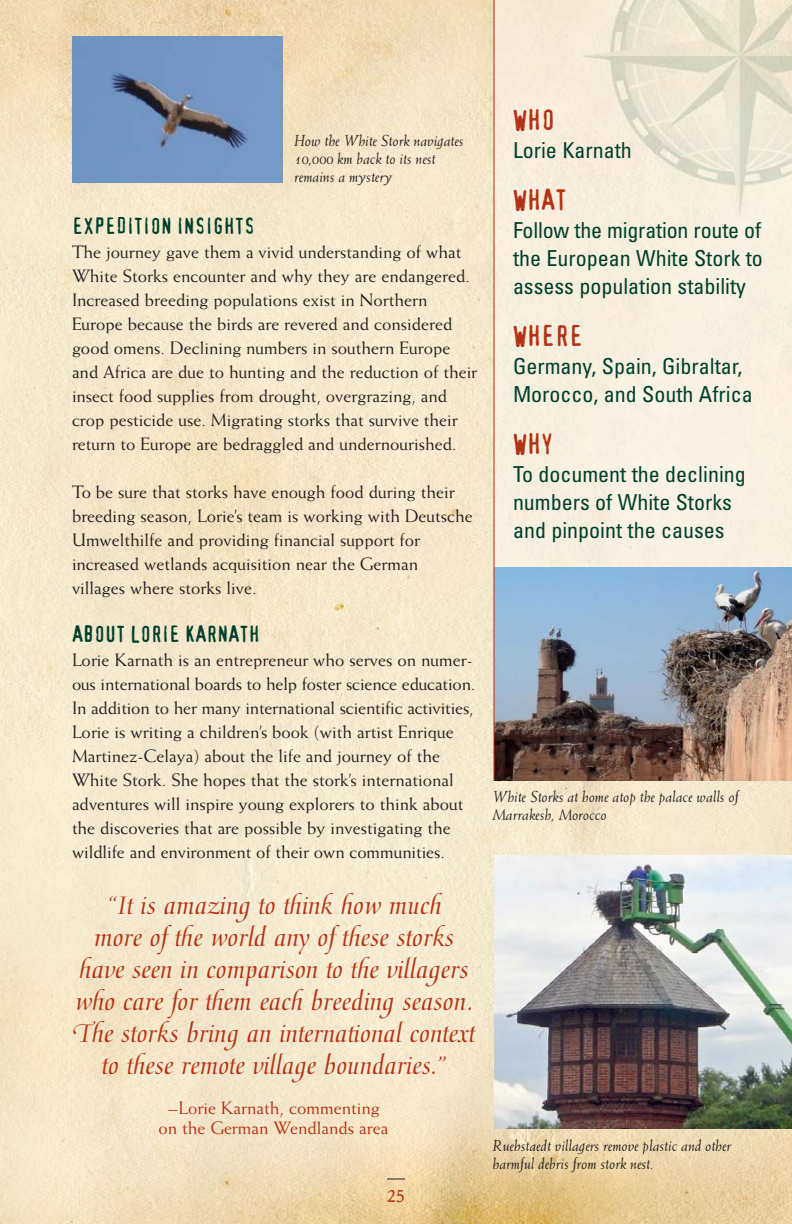
<style>
.page{position:relative;width:792px;height:1224px;background:#fff}
.page>*{position:absolute;margin:0;border:0;box-sizing:border-box;transform-origin:0 0}
.t1{font:28px/32px "Medici Script";color:#b23315;text-align:center}
.t2{font:28px "Confidential";color:#b23315}
.t3{font:condensed 22px/28px "Univers";color:#003f2c}
.t4{font:22px "Confidential";color:#003f2c}
.t5{font:18px/24px "Weiss";color:#231f20}
.t6{font:18px/20px "Weiss";color:#b23315;text-align:center}
.t7{font:18px "Old Claude LP Std";color:#b23315}
.t8{font:italic 16px/18px "Weiss";color:#231f20}
</style>
<div class="page">
<img style="left:0;top:0;width:792px;height:1224px">
<img style="left:495px;top:0;width:297px;height:568px">
<svg style="left:387px;top:1179px;width:18px;height:1px"></svg>
<img style="left:72px;top:36px;width:210px;height:146px">
<img style="left:495px;top:568px;width:297px;height:213px">
<img style="left:494px;top:855px;width:298px;height:274px">
<hr style="left:494px;top:0;width:1px;height:781px;background:#b23315">
<p class="t8" style="left:295px;top:132px;width:171px">How the White Stork navigates<br>10,000 km back to its nest remains a mystery</p>
<p class="t4" style="left:72px;top:213px;width:185px">EXPEDITION INSIGHTS</p>
<p class="t5" style="left:72px;top:241px;width:407px">The journey gave them a vivid understanding of what White Storks encounter and why they are endangered.<br>Increased breeding populations exist in Northern Europe because the birds are revered and considered good omens. Declining numbers in southern Europe and Africa are due to hunting and the reduction of their insect food supplies from drought, overgrazing, and crop pesticide use. Migrating storks that survive their return to Europe are bedraggled and undernourished.</p>
<p class="t5" style="left:72px;top:481px;width:402px">To be sure that storks have enough food during their breeding season, Lorie’s team is working with Deutsche Umwelthilfe and providing financial support for increased wetlands acquisition near the German villages where storks live.</p>
<p class="t4" style="left:72px;top:621px;width:189px">ABOUT LORIE KARNATH</p>
<p class="t5" style="left:72px;top:649px;width:405px">Lorie Karnath is an entrepreneur who serves on numer&shy;ous international boards to help foster science education.<br>In addition to her many international scientific activities, Lorie is writing a children’s book (with artist Enrique Martinez-Celaya) about the life and journey of the White Stork. She hopes that the stork’s international adventures will inspire young explorers to think about the discoveries that are possible by investigating the wildlife and environment of their own communities.</p>
<h1 class="t1" style="left:73px;top:891px;width:404px">“It is amazing to think how much<br>more of the world any of these storks have seen in comparison to the villagers who care for them each breeding season.<br>The storks bring an international context to these remote village boundaries.”</h1>
<p class="t6" style="left:158px;top:1099px;width:232px">–Lorie Karnath, commenting on the German Wendlands area</p>
<p class="t7" style="left:387px;top:1185px;width:19px">25</p>
<h1 class="t2" style="left:513px;top:104px;width:43px">WHO</h1>
<p class="t3" style="left:513px;top:139px;width:120px">Lorie Karnath</p>
<h1 class="t2" style="left:513px;top:184px;width:55px">WHAT</h1>
<p class="t3" style="left:513px;top:219px;width:251px;text-align:justify">Follow the migration route of the European White Stork to assess population stability</p>
<h1 class="t2" style="left:513px;top:320px;width:71px">WHERE</h1>
<p class="t3" style="left:513px;top:355px;width:241px">Germany, Spain, Gibraltar,<br>Morocco, and South Africa</p>
<h1 class="t2" style="left:513px;top:428px;width:41px">WHY</h1>
<p class="t3" style="left:513px;top:463px;width:234px">To document the declining numbers of White Storks and pinpoint the causes</p>
<p class="t8" style="left:493px;top:788px;width:248px">White Storks at home atop the palace walls of<br>Marrakesh, Morocco</p>
<p class="t8" style="left:493px;top:1137px;width:240px">Ruehstaedt villagers remove plastic and other harmful debris from stork nest.</p>
</div>
